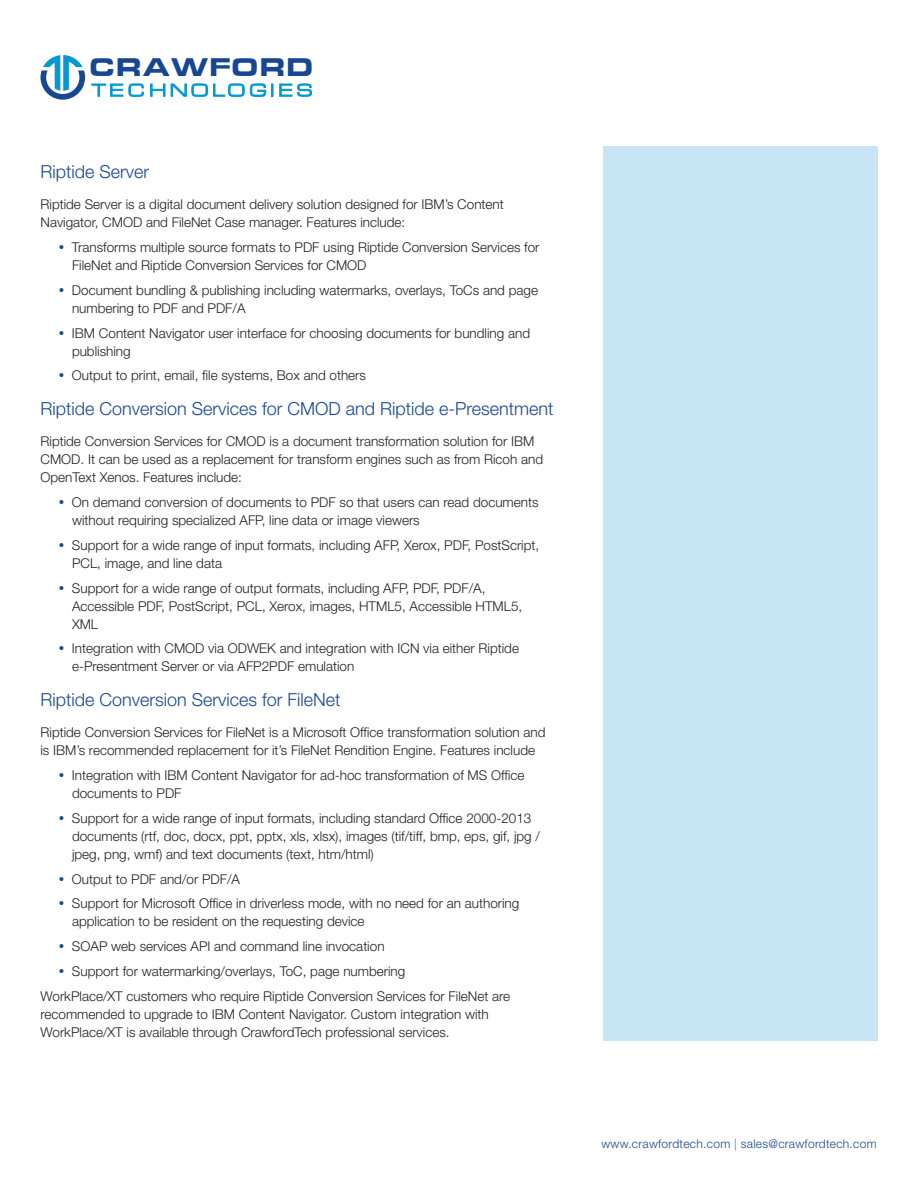
<style>
.page{position:relative;width:918px;height:1188px;background:#fff}
.page>*{position:absolute;margin:0;border:0;box-sizing:border-box;transform-origin:0 0}
.Image{font:900 26.4px "Eurostile Extended";color:#174792}
.BodyHeaders__H2{font:300 18px "Helvetica Neue LT Std";color:#174792}
.Base{font:300 13.5px/18px "Helvetica Neue LT Std";color:#231f20}
.Base-2{font:300 12px "Helvetica Neue LT Std";letter-spacing:.025em;color:#174792}
.s1{color:#0099d1}
</style>
<div class="page">
<div style="left:603px;top:147px;width:274px;height:894px;background:#c6e6f5"></div>
<svg style="left:40px;top:55px;width:45px;height:45px"></svg>
<svg style="left:91px;top:83px;width:53px;height:14px"></svg>
<svg style="left:150px;top:83px;width:123px;height:14px"></svg>
<svg style="left:279px;top:83px;width:33px;height:14px"></svg>
<p class="Image" style="left:89px;top:53px;width:226px">CRAWFORD</p>
<h2 class="BodyHeaders__H2" style="left:40px;top:160px;width:110px">Riptide Server</h2>
<p class="Base" style="left:40px;top:195px;width:465px">Riptide Server is a digital document delivery solution designed for IBM’s Content<br>Navigator, CMOD and FileNet Case manager. Features include:</p>
<p class="Base" style="left:72px;top:238px;width:469px">Transforms multiple source formats to PDF using Riptide Conversion Services for<br>FileNet and Riptide Conversion Services for CMOD</p>
<p class="Base" style="left:72px;top:281px;width:468px">Document bundling &amp; publishing including watermarks, overlays, ToCs and page numbering to PDF and PDF/A</p>
<p class="Base" style="left:72px;top:324px;width:460px">IBM Content Navigator user interface for choosing documents for bundling and publishing</p>
<p class="Base" style="left:72px;top:366px;width:296px">Output to print, email, file systems, Box and others</p>
<h2 class="BodyHeaders__H2" style="left:40px;top:397px;width:514px">Riptide Conversion Services for CMOD and Riptide e-Presentment</h2>
<p class="Base" style="left:40px;top:432px;width:504px">Riptide Conversion Services for CMOD is a document transformation solution for IBM<br>CMOD. It can be used as a replacement for transform engines such as from Ricoh and<br>OpenText Xenos. Features include:</p>
<p class="Base" style="left:72px;top:493px;width:468px">On demand conversion of documents to PDF so that users can read documents without requiring specialized AFP, line data or image viewers</p>
<p class="Base" style="left:72px;top:536px;width:469px">Support for a wide range of input formats, including AFP, Xerox, PDF, PostScript,<br>PCL, image, and line data</p>
<p class="Base" style="left:72px;top:579px;width:452px">Support for a wide range of output formats, including AFP, PDF, PDF/A,<br>Accessible PDF, PostScript, PCL, Xerox, images, HTML5, Accessible HTML5,<br>XML</p>
<p class="Base" style="left:72px;top:639px;width:449px">Integration with CMOD via ODWEK and integration with ICN via either Riptide e-Presentment Server or via AFP2PDF emulation</p>
<h2 class="BodyHeaders__H2" style="left:40px;top:688px;width:302px">Riptide Conversion Services for FileNet</h2>
<p class="Base" style="left:40px;top:723px;width:507px">Riptide Conversion Services for FileNet is a Microsoft Office transformation solution and is IBM’s recommended replacement for it’s FileNet Rendition Engine. Features include</p>
<p class="Base" style="left:72px;top:766px;width:454px">Integration with IBM Content Navigator for ad-hoc transformation of MS Office documents to PDF</p>
<p class="Base" style="left:72px;top:809px;width:470px">Support for a wide range of input formats, including standard Office 2000-2013 documents (rtf, doc, docx, ppt, pptx, xls, xlsx), images (tif/tiff, bmp, eps, gif, jpg / jpeg, png, wmf) and text documents (text, htm/html)</p>
<p class="Base" style="left:72px;top:870px;width:170px">Output to PDF and/or PDF/A</p>
<p class="Base" style="left:72px;top:894px;width:449px">Support for Microsoft Office in driverless mode, with no need for an authoring application to be resident on the requesting device</p>
<p class="Base" style="left:72px;top:937px;width:314px">SOAP web services API and command line invocation</p>
<p class="Base" style="left:72px;top:962px;width:335px">Support for watermarking/overlays, ToC, page numbering</p>
<p class="Base" style="left:40px;top:987px;width:471px">WorkPlace/XT customers who require Riptide Conversion Services for FileNet are recommended to upgrade to IBM Content Navigator. Custom integration with<br>WorkPlace/XT is available through CrawfordTech professional services.</p>
<p class="Base-2" style="left:601px;top:1136px;width:277px">www.crawfordtech.com <span class="s1">|</span> sales@crawfordtech.com</p>
</div>
